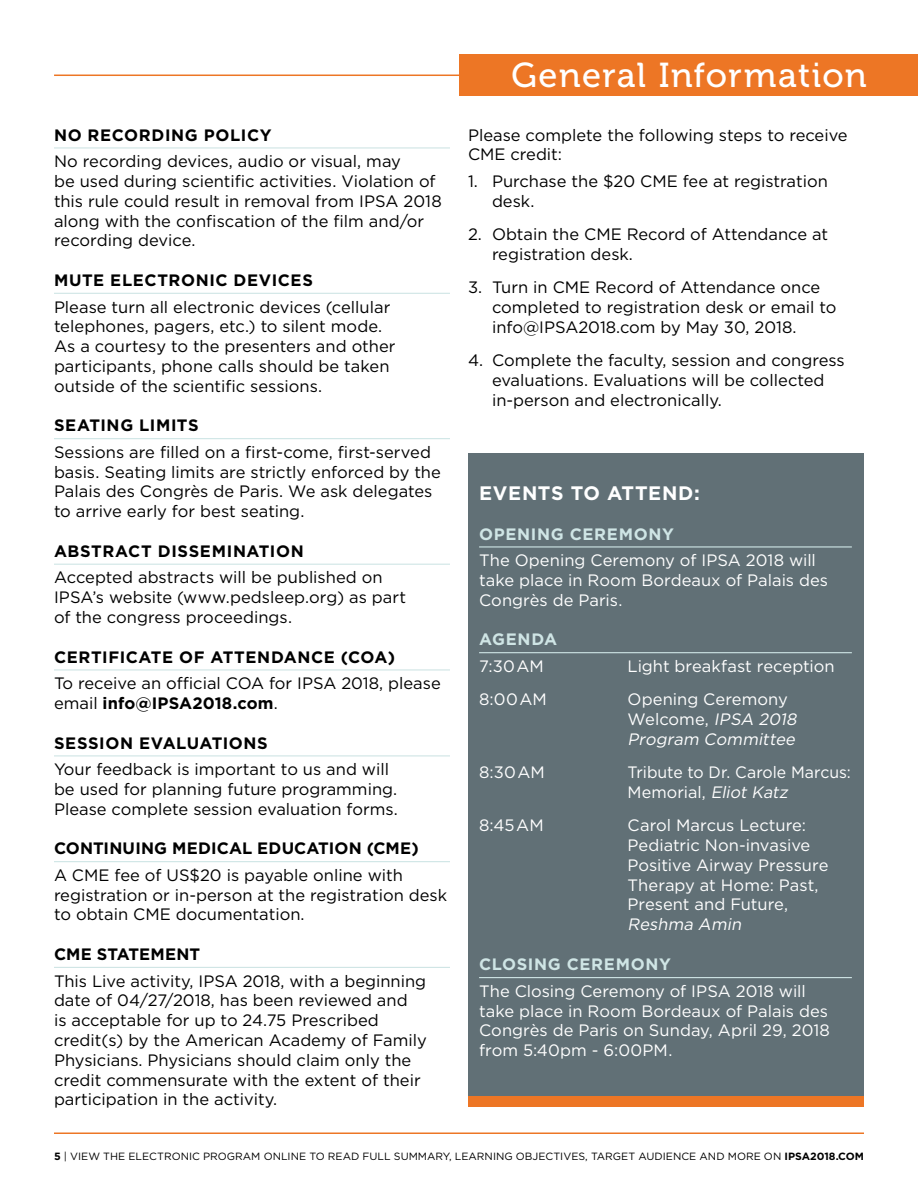
<style>
.page{position:relative;width:918px;height:1188px;background:#fff}
.page>*{position:absolute;margin:0;border:0;box-sizing:border-box;transform-origin:0 0}
.t1{font:34.5px "Museo 500";letter-spacing:.04em;color:#fff}
.t2{font:700 19.5px "Gotham";letter-spacing:.03em;color:#fff}
.t3{font:16.5px/19.8px "Gotham";color:#000}
.t4{font:16.5px/19.8px "Gotham";color:#fff}
.t5{font:700 16.5px "Gotham";letter-spacing:.035em;color:#000}
.t6{font:italic 16.5px/19.8px "Gotham";color:#fff}
.t7{font:700 16.5px "Gotham";letter-spacing:.005em;color:#000}
.t8{font:16.5px/19.8px "Gotham";color:#fff;scale:.96 1}
.t9{font:700 16.5px "Gotham";letter-spacing:.04em;color:#cfe5e5}
.t10{font:10.5px "Gotham";color:#000}
.s1{font-weight:700}
.s2{font-style:normal}
.s3{font-style:italic}
</style>
<div class="page">
<hr style="left:54px;top:1132px;width:810px;height:2px;background:#ed7625">
<div style="left:468px;top:454px;width:396px;height:648px;background:#617076"></div>
<div style="left:468px;top:1096px;width:396px;height:11px;background:#ed7625"></div>
<hr style="left:54px;top:75px;width:416px;height:1px;background:#ed7625">
<div style="left:459px;top:54px;width:459px;height:41px;background:#ed7625"></div>
<hr style="left:54px;top:147px;width:396px;height:2px;background:#cfe5e5">
<hr style="left:54px;top:293px;width:396px;height:1px;background:#cfe5e5">
<hr style="left:54px;top:438px;width:396px;height:1px;background:#cfe5e5">
<hr style="left:54px;top:564px;width:396px;height:1px;background:#cfe5e5">
<hr style="left:54px;top:669px;width:396px;height:2px;background:#cfe5e5">
<hr style="left:54px;top:755px;width:396px;height:1px;background:#cfe5e5">
<hr style="left:54px;top:861px;width:396px;height:1px;background:#cfe5e5">
<hr style="left:54px;top:967px;width:396px;height:1px;background:#cfe5e5">
<hr style="left:479px;top:546px;width:373px;height:2px;background:#cfe5e5">
<hr style="left:479px;top:652px;width:373px;height:1px;background:#cfe5e5">
<hr style="left:479px;top:977px;width:373px;height:1px;background:#cfe5e5">
<p class="t5" style="left:54px;top:124px;width:219px">NO RECORDING POLICY</p>
<p class="t3" style="left:54px;top:151px;width:389px">No recording devices, audio or visual, may<br>be used during scientific activities. Violation of this rule could result in removal from IPSA 2018 along with the confiscation of the film and/or recording device.</p>
<p class="t5" style="left:54px;top:269px;width:260px">MUTE ELECTRONIC DEVICES</p>
<p class="t3" style="left:54px;top:296px;width:343px">Please turn all electronic devices (cellular telephones, pagers, etc.) to silent mode.<br>As a courtesy to the presenters and other participants, phone calls should be taken outside of the scientific sessions.</p>
<p class="t5" style="left:54px;top:415px;width:146px">SEATING LIMITS</p>
<p class="t3" style="left:54px;top:442px;width:388px">Sessions are filled on a first-come, first-served basis. Seating limits are strictly enforced by the Palais des Congrès de Paris. We ask delegates to arrive early for best seating.</p>
<p class="t5" style="left:54px;top:540px;width:251px">ABSTRACT DISSEMINATION</p>
<p class="t3" style="left:54px;top:567px;width:354px">Accepted abstracts will be published on<br>IPSA’s website (www.pedsleep.org) as part of the congress proceedings.</p>
<p class="t5" style="left:54px;top:646px;width:343px">CERTIFICATE OF ATTENDANCE (COA)</p>
<p class="t3" style="left:54px;top:673px;width:388px">To receive an official COA for IPSA 2018, please email <span class="s1">info@IPSA2018.com</span>.</p>
<p class="t5" style="left:54px;top:732px;width:215px">SESSION EVALUATIONS</p>
<p class="t3" style="left:54px;top:759px;width:345px">Your feedback is important to us and will be used for planning future programming.<br>Please complete session evaluation forms.</p>
<p class="t7" style="left:54px;top:838px;width:366px">CONTINUING MEDICAL EDUCATION (CME)</p>
<p class="t3" style="left:54px;top:865px;width:395px">A CME fee of US$20 is payable online with registration or in-person at the registration desk to obtain CME documentation.</p>
<p class="t7" style="left:54px;top:943px;width:148px">CME STATEMENT</p>
<p class="t3" style="left:54px;top:971px;width:374px">This Live activity, IPSA 2018, with a beginning date of 04/27/2018, has been reviewed and<br>is acceptable for up to 24.75 Prescribed credit(s) by the American Academy of Family Physicians. Physicians should claim only the credit commensurate with the extent of their participation in the activity.</p>
<h1 class="t1" style="left:511px;top:57px;width:357px">General Information</h1>
<p class="t3" style="left:468px;top:125px;width:381px">Please complete the following steps to receive<br>CME credit:</p>
<p class="t3" style="left:492px;top:171px;width:337px;text-indent:-24px">1. Purchase the $20 CME fee at registration desk.</p>
<p class="t3" style="left:492px;top:224px;width:338px;text-indent:-24px">2. Obtain the CME Record of Attendance at registration desk.</p>
<p class="t3" style="left:492px;top:277px;width:346px;text-indent:-24px">3. Turn in CME Record of Attendance once completed to registration desk or email to info@IPSA2018.com by May 30, 2018.</p>
<p class="t3" style="left:492px;top:350px;width:354px;text-indent:-24px">4. Complete the faculty, session and congress evaluations. Evaluations will be collected in-person and electronically.</p>
<p class="t2" style="left:479px;top:480px;width:222px">EVENTS TO ATTEND:</p>
<p class="t9" style="left:479px;top:523px;width:196px">OPENING CEREMONY</p>
<p class="t4" style="left:479px;top:550px;width:351px">The Opening Ceremony of IPSA 2018 will take place in Room Bordeaux of Palais des<br>Congrès de Paris.</p>
<p class="t9" style="left:479px;top:629px;width:80px">AGENDA</p>
<p class="t4" style="left:479px;top:656px;width:66px">7:30AM</p>
<p class="t4" style="left:628px;top:656px;width:209px">Light breakfast reception</p>
<p class="t4" style="left:479px;top:689px;width:69px">8:00AM</p>
<p class="t6" style="left:628px;top:689px;width:174px"><span class="s2">Opening Ceremony<br>Welcome,</span> IPSA 2018<br>Program Committee</p>
<p class="t4" style="left:479px;top:762px;width:67px">8:30AM</p>
<p class="t8" style="left:628px;top:762px;width:234px">Tribute to Dr. Carole Marcus:<br>Memorial, <span class="s3">Eliot Katz</span></p>
<p class="t4" style="left:479px;top:815px;width:66px">8:45AM</p>
<p class="t4" style="left:628px;top:815px;width:202px">Carol Marcus Lecture:<br>Pediatric Non-invasive<br>Positive Airway Pressure<br>Therapy at Home: Past,<br>Present and Future,</p>
<p class="t6" style="left:628px;top:914px;width:119px">Reshma Amin</p>
<p class="t9" style="left:479px;top:954px;width:193px">CLOSING CEREMONY</p>
<p class="t4" style="left:479px;top:981px;width:352px">The Closing Ceremony of IPSA 2018 will take place in Room Bordeaux of Palais des Congrès de Paris on Sunday, April 29, 2018 from 5:40pm - 6:00PM.</p>
<p class="t10" style="left:54px;top:1149px;width:812px"><span class="s1">5</span> | VIEW THE ELECTRONIC PROGRAM ONLINE TO READ FULL SUMMARY, LEARNING OBJECTIVES, TARGET AUDIENCE AND MORE ON <span class="s1">IPSA2018.COM</span></p>
</div>
